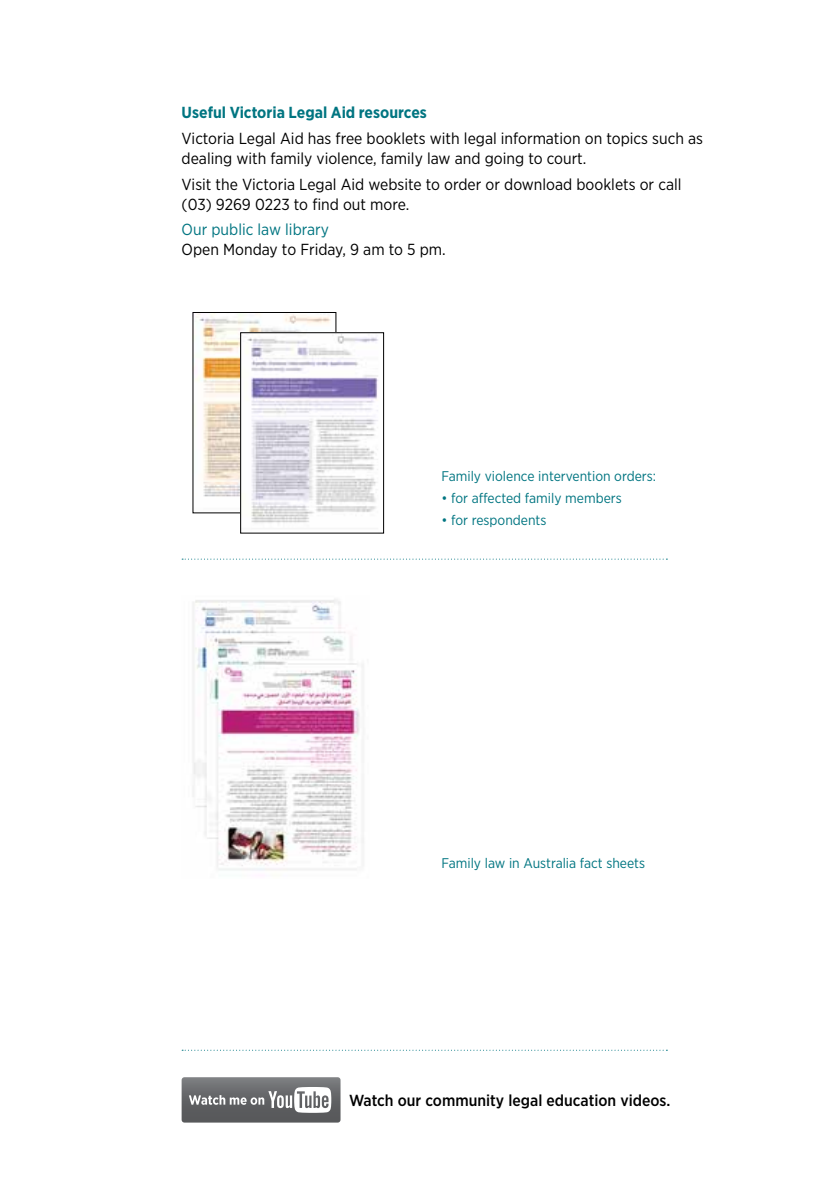
<style>
.page{position:relative;width:840px;height:1191px;background:#fff}
.page>*{position:absolute;margin:0;border:0;box-sizing:border-box;transform-origin:0 0}
.t1{font:16px/20px "Gotham Narrow";color:#000}
.t2{font:500 16px "Gotham Narrow";color:#000}
.t3{font:700 16px "Gotham Narrow";color:#007581}
.t4{font:16px "Gotham Narrow";color:#007581}
.t5{font:14px "Gotham Narrow";color:#007581}
</style>
<div class="page">
<svg style="left:181px;top:1077px;width:159px;height:45px;background:#7f8082"></svg>
<svg style="left:182px;top:1049px;width:485px;height:1px"></svg>
<svg style="left:182px;top:558px;width:485px;height:1px"></svg>
<img style="left:195px;top:314px;width:139px;height:183px">
<div style="left:193px;top:312px;width:143px;height:201px;border:1px solid #000"></div>
<img style="left:242px;top:335px;width:137px;height:188px">
<img style="left:193px;top:599px;width:171px;height:277px">
<p class="t3" style="left:181px;top:102px;width:247px">Useful Victoria Legal Aid resources</p>
<p class="t1" style="left:181px;top:128px;width:522px">Victoria Legal Aid has free booklets with legal information on topics such as dealing with family violence, family law and going to court.</p>
<p class="t1" style="left:181px;top:173px;width:501px">Visit the Victoria Legal Aid website to order or download booklets or call (03) 9269 0223 to find out more.</p>
<p class="t4" style="left:181px;top:220px;width:149px">Our public law library</p>
<p class="t1" style="left:181px;top:239px;width:265px">Open Monday to Friday, 9 am to 5 pm.</p>
<p class="t5" style="left:441px;top:467px;width:216px">Family violence intervention orders:</p>
<p class="t5" style="left:441px;top:489px;width:182px">• for affected family members</p>
<p class="t5" style="left:441px;top:511px;width:106px">• for respondents</p>
<p class="t5" style="left:441px;top:854px;width:205px">Family law in Australia fact sheets</p>
<p class="t2" style="left:349px;top:1089px;width:323px">Watch our community legal education videos.</p>
</div>
